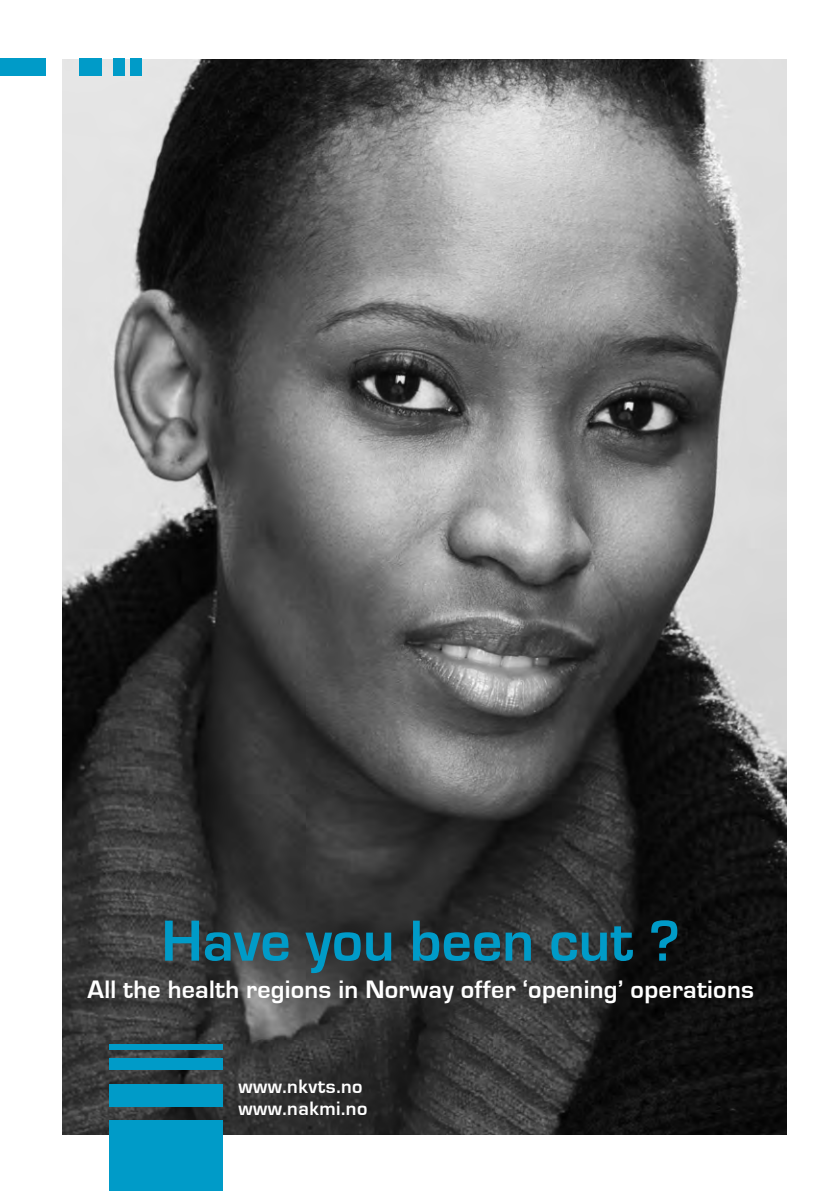
<style>
.page{position:relative;width:840px;height:1191px;background:#fff}
.page>*{position:absolute;margin:0;border:0;box-sizing:border-box;transform-origin:0 0}
.t1{font:700 60px "Eurostile";color:#009bc8}
.t2{font:700 26px "Eurostile";letter-spacing:.01em;color:#fff}
.t3{font:700 20px/22px "Eurostile";letter-spacing:.025em;color:#fff}
</style>
<div class="page">
<img style="left:62px;top:59px;width:723px;height:1075px">
<div style="left:0;top:59px;width:45px;height:17px;background:#009bc8"></div>
<div style="left:79px;top:59px;width:23px;height:17px;background:#009bc8"></div>
<div style="left:113px;top:59px;width:12px;height:17px;background:#009bc8"></div>
<div style="left:130px;top:59px;width:12px;height:17px;background:#009bc8"></div>
<div style="left:109px;top:1120px;width:113px;height:71px;background:#009bc8"></div>
<div style="left:109px;top:1083px;width:113px;height:23px;background:#009bc8"></div>
<div style="left:109px;top:1058px;width:113px;height:11px;background:#009bc8"></div>
<div style="left:109px;top:1044px;width:113px;height:5px;background:#009bc8"></div>
<h1 class="t1" style="left:161px;top:908px;width:519px">Have you been cut ?</h1>
<p class="t2" style="left:88px;top:975px;width:667px">All the health regions in Norway offer ‘opening’ operations</p>
<p class="t3" style="left:238px;top:1076px;width:130px">www.nkvts.no www.nakmi.no</p>
</div>
